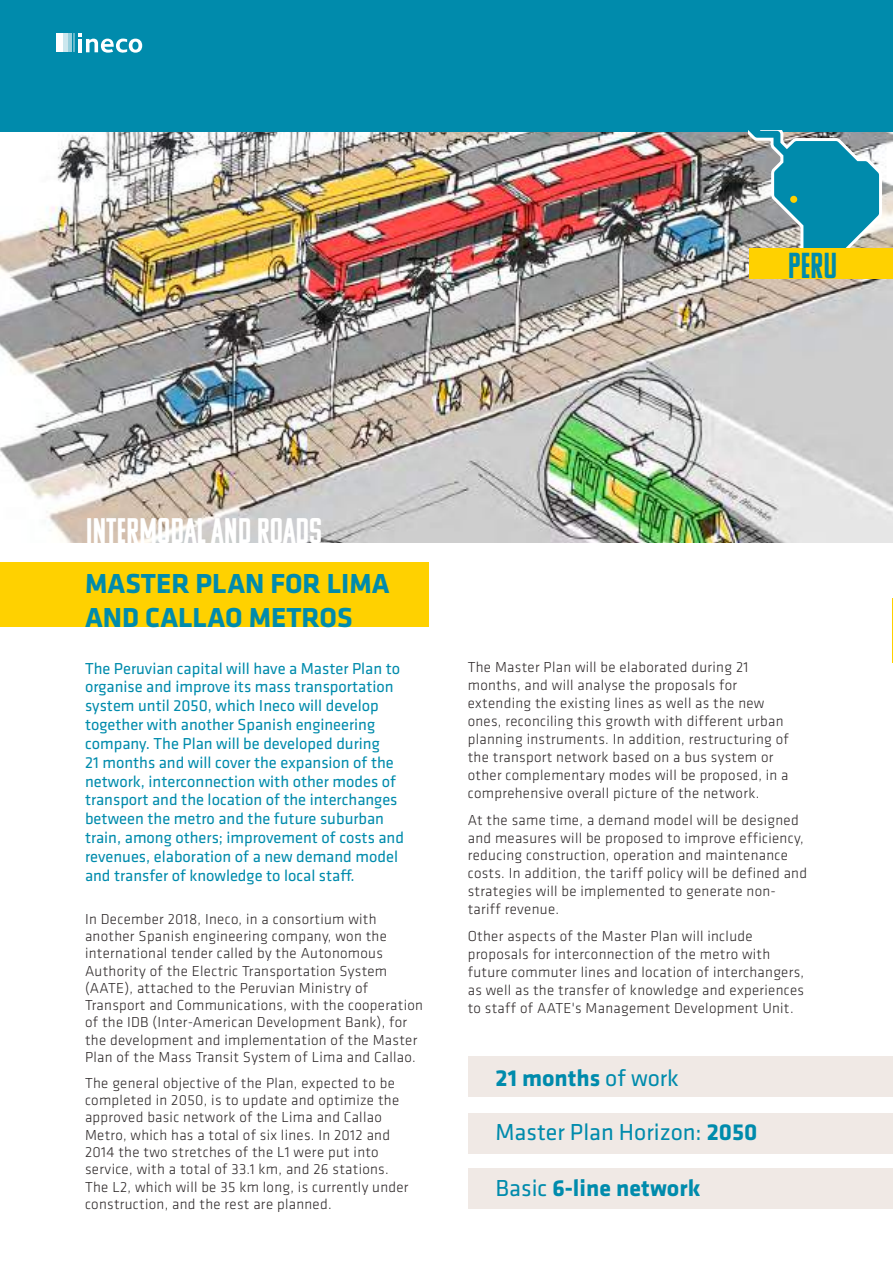
<style>
.page{position:relative;width:893px;height:1263px;background:#fff}
.page>*{position:absolute;margin:0;border:0;box-sizing:border-box;transform-origin:0 0}
.t1{font:36px "Komu A";color:#008bac}
.t2{font:35.55px "Komu A";color:#fff}
.t3{font:700 28.5px/34.2px "Klavika";color:#008bac}
.t4{font:700 24px "Klavika";color:#008bac}
.t5{font:24px "Klavika";color:#008bac}
.t6{font:16.5px/18.8px "Klavika";color:#008bac}
.t7{font:300 15px/18px "Klavika";letter-spacing:.02em;color:#2e292a}
.s1{font-weight:400}
.s2{font-weight:700}
</style>
<div class="page">
<hr style="left:892px;top:599px;width:1px;height:64px;background:#ffd100">
<div style="left:0;top:562px;width:428px;height:65px;background:#ffd100"></div>
<img style="left:0;top:132px;width:893px;height:410px">
<div style="left:0;top:0;width:893px;height:132px;background:#008bac"></div>
<svg style="left:749px;top:131px;width:144px;height:117px;background:#58a0b1"></svg>
<div style="left:56px;top:33px;width:7px;height:19px;background:#fff"></div>
<div style="left:63px;top:33px;width:5px;height:19px;background:#cce7ee"></div>
<hr style="left:69px;top:33px;width:3px;height:19px;background:#fff">
<svg style="left:73px;top:33px;width:69px;height:20px"></svg>
<div style="left:790px;top:196px;width:7px;height:7px;background:#ffd100;border-radius:50%"></div>
<div style="left:749px;top:248px;width:144px;height:31px;background:#ffd100"></div>
<div style="left:469px;top:1113px;width:424px;height:40px;background:#f0e9e5"></div>
<div style="left:469px;top:1056px;width:424px;height:41px;background:#f0e9e5"></div>
<div style="left:469px;top:1169px;width:424px;height:40px;background:#f0e9e5"></div>
<h1 class="t1" style="left:788px;top:247px;width:51px">PerU</h1>
<h2 class="t2" style="left:86px;top:512px;width:238px">INTERMODAL AND ROADS</h2>
<h3 class="t3" style="left:85px;top:567px;width:306px">MASTER PLAN FOR LIMA<br>AND CALLAO METROS</h3>
<p class="t6" style="left:85px;top:659px;width:320px">The Peruvian capital will have a Master Plan to organise and improve its mass transportation system until 2050, which Ineco will develop together with another Spanish engineering company. The Plan will be developed during<br>21 months and will cover the expansion of the network, interconnection with other modes of transport and the location of the interchanges between the metro and the future suburban train, among others; improvement of costs and revenues, elaboration of a new demand model and transfer of knowledge to local staff.</p>
<p class="t7" style="left:85px;top:910px;width:339px;line-height:17.2px">In December 2018, Ineco, in a consortium with another Spanish engineering company, won the international tender called by the Autonomous Authority of the Electric Transportation System (AATE), attached to the Peruvian Ministry of Transport and Communications, with the cooperation of the IDB (Inter-American Development Bank), for the development and implementation of the Master Plan of the Mass Transit System of Lima and Callao.</p>
<p class="t7" style="left:85px;top:1074px;width:325px;line-height:17.2px">The general objective of the Plan, expected to be completed in 2050, is to update and optimize the approved basic network of the Lima and Callao Metro, which has a total of six lines. In 2012 and 2014 the two stretches of the L1 were put into service, with a total of 33.1 km, and 26 stations.<br>The L2, which will be 35 km long, is currently under construction, and the rest are planned.</p>
<p class="t7" style="left:468px;top:659px;width:323px">The Master Plan will be elaborated during 21 months, and will analyse the proposals for extending the existing lines as well as the new ones, reconciling this growth with different urban planning instruments. In addition, restructuring of the transport network based on a bus system or other complementary modes will be proposed, in a comprehensive overall picture of the network.</p>
<p class="t7" style="left:468px;top:811px;width:341px">At the same time, a demand model will be designed and measures will be proposed to improve efficiency, reducing construction, operation and maintenance costs. In addition, the tariff policy will be defined and strategies will be implemented to generate non&shy;tariff revenue.</p>
<p class="t7" style="left:468px;top:927px;width:338px">Other aspects of the Master Plan will include proposals for interconnection of the metro with future commuter lines and location of interchangers, as well as the transfer of knowledge and experiences to staff of AATE's Management Development Unit.</p>
<h3 class="t4" style="left:496px;top:1064px;width:185px">21 months <span class="s1">of work</span></h3>
<h3 class="t5" style="left:496px;top:1119px;width:263px">Master Plan Horizon: <span class="s2">2050</span></h3>
<h3 class="t4" style="left:496px;top:1174px;width:206px"><span class="s1">Basic</span> 6-line network</h3>
</div>
